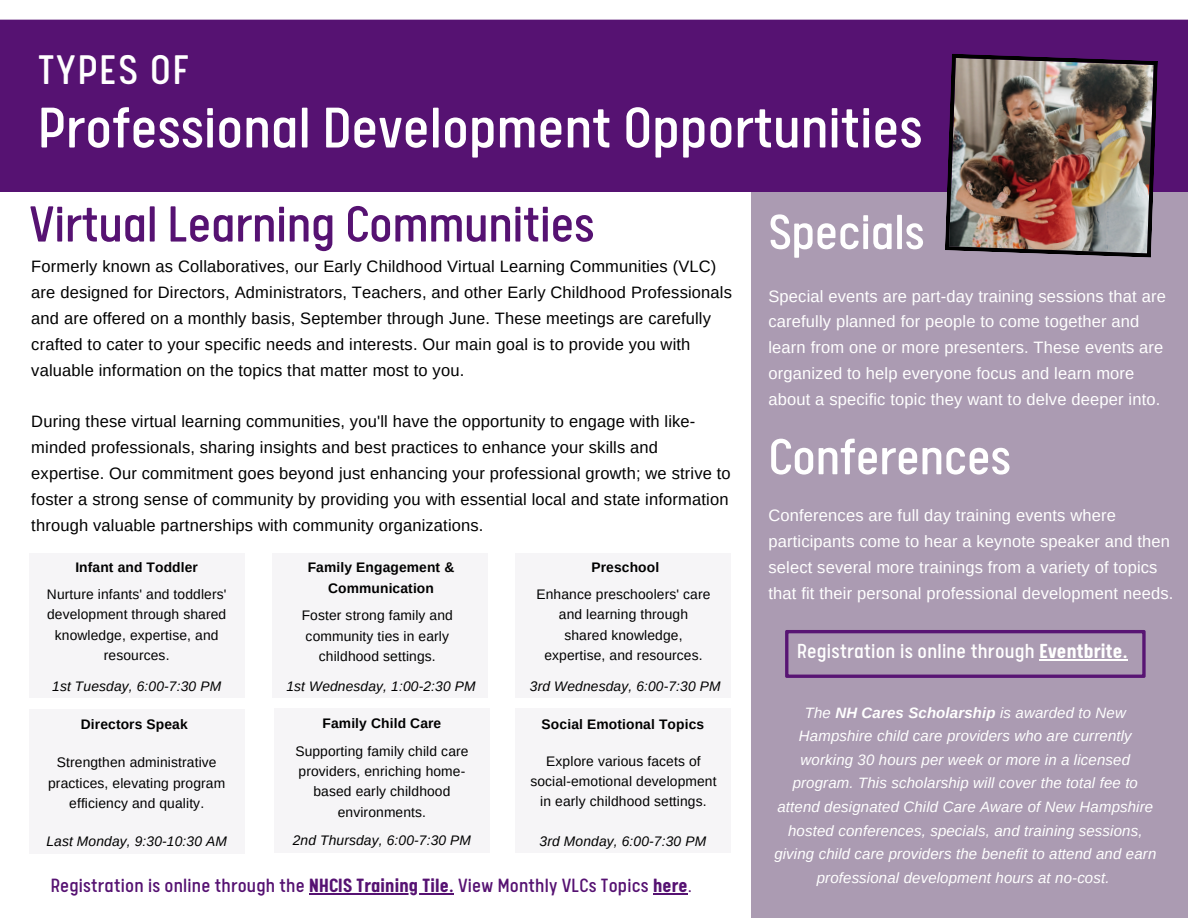
<style>
.page{position:relative;width:1188px;height:918px;background:#fff}
.page>*{position:absolute;margin:0;border:0;box-sizing:border-box;transform-origin:0 0}
.t1{font:64.5px "Calps";color:#fff}
.t2{font:57px "Calps";letter-spacing:-.005em;color:#561272}
.t3{font:57px "Calps";letter-spacing:-.005em;color:#fff}
.t4{font:55.5px "Calps";letter-spacing:-.005em;color:#fff}
.t5{font:46.5px "Calps";letter-spacing:.04em;color:#fff}
.t6{font:22.8px "Calps";letter-spacing:.01em;color:#fff}
.t7{font:21.6px "Calps";letter-spacing:.01em;color:#561272}
.t8{font:16.5px/25.8px "Arimo";letter-spacing:.01em;color:#000}
.t9{font:16.5px/25.8px "Arimo";letter-spacing:.01em;color:#fff}
.t10{font:italic 15px/23.7px "Arimo";letter-spacing:.01em;color:#fff;text-align:center}
.t11{font:13.8px/20.2px "Arimo";letter-spacing:.01em;color:#000;text-align:center}
.t12{font:italic 13.8px "Arimo";letter-spacing:.01em;color:#000}
.t13{font:700 13.8px/20.2px "Arimo";letter-spacing:.01em;color:#000;text-align:center}
.s1{font-weight:700}
</style>
<div class="page">
<div style="left:751px;top:169px;width:437px;height:749px;background:#ab9bb2"></div>
<div style="left:0;top:20px;width:1188px;height:172px;background:#561272"></div>
<div style="left:29px;top:554px;width:215px;height:144px;background:#f6f5f7"></div>
<div style="left:515px;top:554px;width:215px;height:144px;background:#f6f5f7"></div>
<div style="left:272px;top:554px;width:215px;height:144px;background:#f6f5f7"></div>
<div style="left:29px;top:709px;width:215px;height:145px;background:#f6f5f7"></div>
<div style="left:275px;top:708px;width:215px;height:145px;background:#f6f5f7"></div>
<div style="left:515px;top:708px;width:215px;height:145px;background:#f6f5f7"></div>
<svg style="left:785px;top:630px;width:360px;height:48px"></svg>
<img style="left:945px;top:54px;width:213px;height:204px">
<hr style="left:309px;top:893px;width:145px;height:1px;background:#561272">
<hr style="left:653px;top:893px;width:35px;height:1px;background:#561272">
<hr style="left:1039px;top:659px;width:89px;height:2px;background:#fff">
<h6 class="t5" style="left:38px;top:51px;width:152px">TYPES OF</h6>
<p class="t1" style="left:38px;top:101px;width:886px">Professional Development Opportunities</p>
<p class="t2" style="left:29px;top:200px;width:567px">Virtual Learning Communities</p>
<h6 class="t8" style="left:31px;top:254px;width:702px">Formerly known as Collaboratives, our Early Childhood Virtual Learning Communities (VLC) are designed for Directors, Administrators, Teachers, and other Early Childhood Professionals and are offered on a monthly basis, September through June. These meetings are carefully crafted to cater to your specific needs and interests. Our main goal is to provide you with valuable information on the topics that matter most to you.</h6>
<p class="t8" style="left:31px;top:409px;width:701px">During these virtual learning communities, you'll have the opportunity to engage with like&shy;minded professionals, sharing insights and best practices to enhance your skills and expertise. Our commitment goes beyond just enhancing your professional growth; we strive to foster a strong sense of community by providing you with essential local and state information through valuable partnerships with community organizations.</p>
<h3 class="t13" style="left:75px;top:557px;width:124px">Infant and Toddler</h3>
<h1 class="t11" style="left:47px;top:584px;width:181px">Nurture infants' and toddlers' development through shared knowledge, expertise, and resources.</h1>
<p class="t12" style="left:52px;top:678px;width:171px">1st Tuesday, 6:00-7:30 PM</p>
<h5 class="t13" style="left:81px;top:714px;width:109px">Directors Speak</h5>
<h2 class="t11" style="left:48px;top:753px;width:179px">Strengthen administrative practices, elevating program efficiency and quality.</h2>
<h5 class="t12" style="left:46px;top:833px;width:182px">Last Monday, 9:30-10:30 AM</h5>
<h2 class="t13" style="left:308px;top:557px;width:148px">Family Engagement &amp;<br>Communication</h2>
<h5 class="t11" style="left:302px;top:606px;width:153px">Foster strong family and community ties in early childhood settings.</h5>
<p class="t12" style="left:286px;top:678px;width:191px">1st Wednesday, 1:00-2:30 PM</p>
<h4 class="t12" style="left:530px;top:678px;width:192px">3rd Wednesday, 6:00-7:30 PM</h4>
<h2 class="t13" style="left:591px;top:557px;width:69px">Preschool</h2>
<h5 class="t11" style="left:536px;top:584px;width:176px">Enhance preschoolers' care and learning through shared knowledge, expertise, and resources.</h5>
<h5 class="t13" style="left:323px;top:713px;width:120px">Family Child Care</h5>
<h6 class="t11" style="left:295px;top:741px;width:175px">Supporting family child care providers, enriching home&shy;based early childhood environments.</h6>
<p class="t12" style="left:293px;top:832px;width:180px">2nd Thursday, 6:00-7:30 PM</p>
<p class="t13" style="left:542px;top:714px;width:164px">Social Emotional Topics</p>
<h6 class="t11" style="left:530px;top:751px;width:188px">Explore various facets of social-emotional development in early childhood settings.</h6>
<p class="t12" style="left:540px;top:834px;width:168px">3rd Monday, 6:00-7:30 PM</p>
<h6 class="t7" style="left:51px;top:877px;width:643px">Registration is online through the <span class="s1">NHCIS Training Tile.</span> View Monthly VLCs Topics <span class="s1">here</span>.</h6>
<p class="t4" style="left:768px;top:209px;width:158px">Specials</p>
<p class="t9" style="left:768px;top:283px;width:399px">Special events are part-day training sessions that are carefully planned for people to come together and learn from one or more presenters. These events are organized to help everyone focus and learn more about a specific topic they want to delve deeper into.</p>
<h6 class="t3" style="left:768px;top:433px;width:244px">Conferences</h6>
<p class="t9" style="left:768px;top:502px;width:406px">Conferences are full day training events where participants come to hear a keynote speaker and then select several more trainings from a variety of topics that fit their personal professional development needs.</p>
<p class="t6" style="left:797px;top:642px;width:332px">Registration is online through <span class="s1">Eventbrite.</span></p>
<h4 class="t10" style="left:774px;top:700px;width:383px">The <span class="s1">NH Cares Scholarship</span> is awarded to New Hampshire child care providers who are currently working 30 hours per week or more in a licensed program. This scholarship will cover the total fee to attend designated Child Care Aware of New Hampshire hosted conferences, specials, and training sessions, giving child care providers the benefit to attend and earn professional development hours at no-cost.</h4>
</div>
